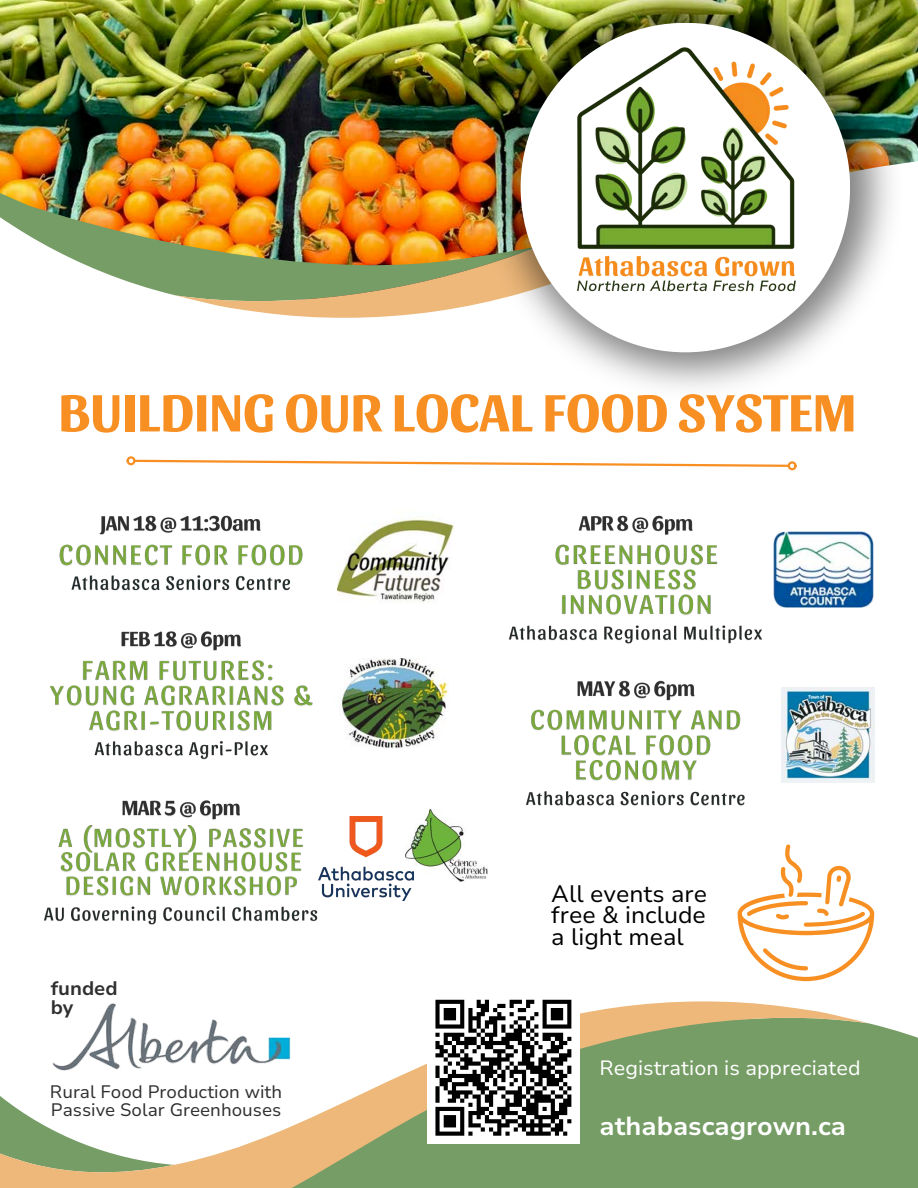
<style>
.page{position:relative;width:918px;height:1188px;background:#fff}
.page>*{position:absolute;margin:0;border:0;box-sizing:border-box;transform-origin:0 0}
.t1{font:700 54.9px "Sansita";color:#f78f23}
.t2{font:700 26.1px "Nunito Sans 10 pt";color:#fff}
.t3{font:23.7px/21.5px "Nunito Sans 10 pt";color:#000;text-align:justify}
.t4{font:20.55px "Nunito Sans 10 pt";color:#fff}
.t5{font:700 19.5px/19.2px "Nunito Sans 10 pt";color:#2f2f30}
.t6{font:18px/18px "Nunito Sans 10 pt";color:#2f2f30}
</style>
<div class="page">
<svg style="left:86px;top:265px;width:90px;height:31px;fill:#769d66"></svg>
<svg style="left:176px;top:265px;width:305px;height:53px;background:#b2b280"></svg>
<svg style="left:869px;top:1023px;width:49px;height:90px;background:#80a472"></svg>
<svg style="left:0;top:1002px;width:869px;height:186px;fill:#769d66"></svg>
<div style="left:756px;top:1113px;width:162px;height:75px;background:#769d66"></div>
<img style="left:0;top:0;width:918px;height:265px">
<img style="left:481px;top:0;width:421px;height:388px">
<img style="left:774px;top:564px;width:100px;height:6px">
<svg style="left:786px;top:978px;width:40px;height:3px"></svg>
<div style="left:427px;top:992px;width:153px;height:152px;background:#fff"></div>
<svg style="left:435px;top:1083px;width:137px;height:53px"></svg>
<img style="left:513px;top:0;width:345px;height:345px;border-radius:50%">
<img style="left:343px;top:564px;width:107px;height:6px">
<svg style="left:136px;top:459px;width:653px;height:9px"></svg>
<div style="left:127px;top:456px;width:9px;height:9px;border:2px solid #f78f23;border-radius:50%"></div>
<div style="left:788px;top:461px;width:9px;height:9px;border:2px solid #f78f23;border-radius:50%"></div>
<img style="left:62px;top:564px;width:237px;height:2px">
<img style="left:559px;top:564px;width:157px;height:6px">
<img style="left:55px;top:696px;width:406px;height:159px">
<img style="left:20px;top:855px;width:722px;height:228px">
<img style="left:652px;top:515px;width:222px;height:49px">
<img style="left:499px;top:844px;width:376px;height:134px">
<img style="left:50px;top:570px;width:399px;height:126px">
<img style="left:50px;top:626px;width:399px;height:55px">
<img style="left:508px;top:570px;width:367px;height:236px">
<img style="left:55px;top:795px;width:687px;height:54px">
<img style="left:59px;top:515px;width:592px;height:49px">
<p class="t1" style="left:58px;top:375px;width:800px">BUILDING OUR LOCAL FOOD SYSTEM</p>
<h1 class="t5" style="left:51px;top:979px;width:68px">funded by</h1>
<p class="t6" style="left:50px;top:1083px;width:234px">Rural Food Production with<br>Passive Solar Greenhouses</p>
<p class="t3" style="left:551px;top:883px;width:157px">All events are free &amp; include a light meal</p>
<p class="t4" style="left:600px;top:1054px;width:263px">Registration is appreciated</p>
<p class="t2" style="left:600px;top:1109px;width:248px">athabascagrown.ca</p>
</div>
